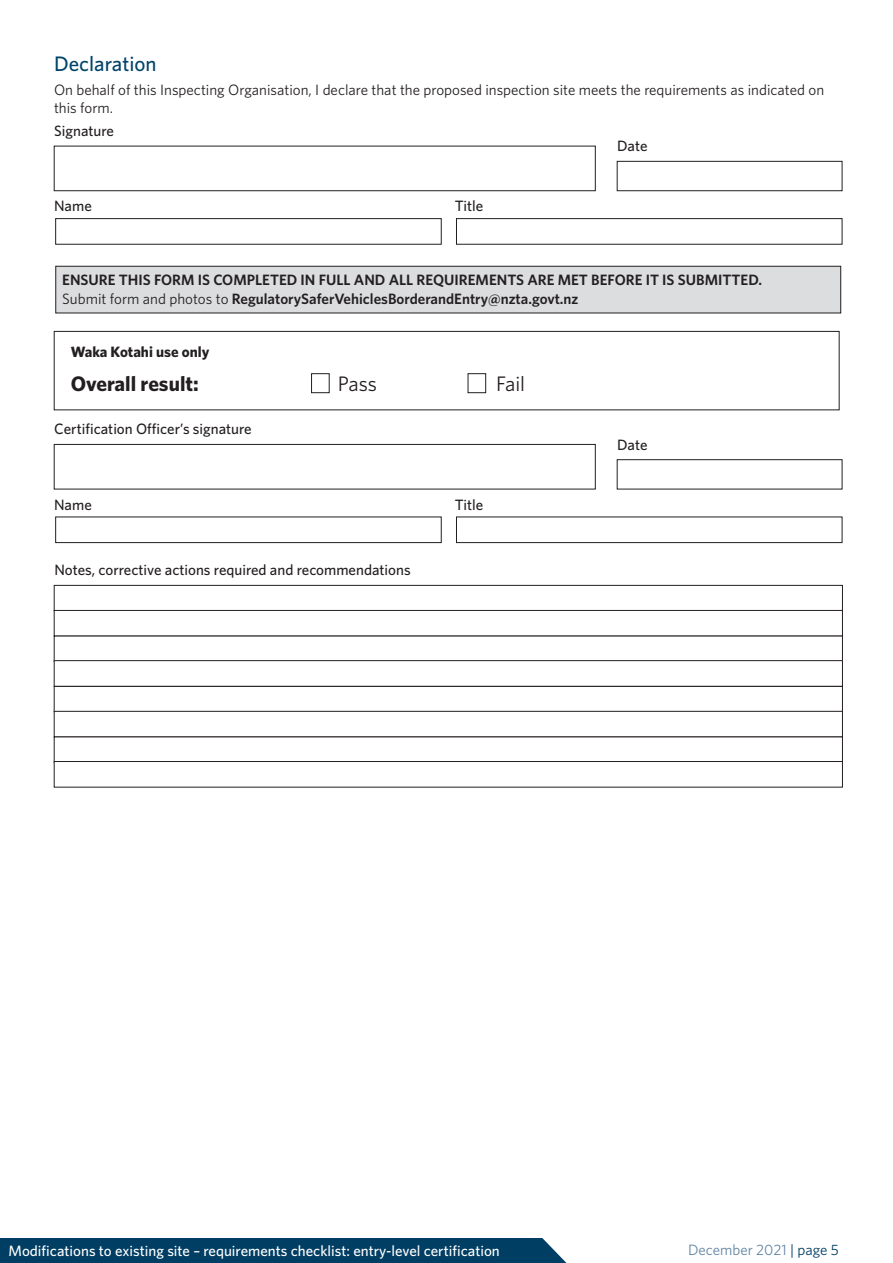
<style>
.page{position:relative;width:893px;height:1263px;background:#fff}
.page>*{position:absolute;margin:0;border:0;box-sizing:border-box;transform-origin:0 0}
.t1{font:700 21px "Whitney";color:#231f20}
.subhead_no_num{font:500 21px "Whitney";color:#00446a}
.t2{font:21px "Whitney";color:#231f20}
.body{font:600 15px "Whitney";color:#231f20}
.t3{font:15px/18px "Whitney";color:#231f20}
.Question{font:500 15px "Whitney";color:#231f20}
.t4{font:500 15px "Whitney";color:#fff}
.t5{font:15px "Whitney";color:#6186a5}
.t6{font:700 15px "Whitney";color:#231f20}
.s1{font-weight:400}
.s2{color:#003e64}
</style>
<div class="page">
<div style="left:0;top:1238px;width:567px;height:25px;background:#003e64"></div>
<svg style="left:542px;top:1238px;width:25px;height:25px"></svg>
<div style="left:54px;top:331px;width:785px;height:79px;border:1px solid #231f20"></div>
<div style="left:311px;top:373px;width:18px;height:20px;border:1px solid #231f20"></div>
<div style="left:468px;top:373px;width:18px;height:20px;border:1px solid #231f20"></div>
<div style="left:617px;top:161px;width:225px;height:30px;border:1px solid #231f20"></div>
<div style="left:54px;top:146px;width:541px;height:45px;border:1px solid #231f20"></div>
<div style="left:55px;top:218px;width:386px;height:26px;border:1px solid #231f20"></div>
<div style="left:456px;top:218px;width:386px;height:26px;border:1px solid #231f20"></div>
<div style="left:617px;top:459px;width:225px;height:30px;border:1px solid #231f20"></div>
<div style="left:54px;top:444px;width:541px;height:45px;border:1px solid #231f20"></div>
<div style="left:55px;top:517px;width:386px;height:26px;border:1px solid #231f20"></div>
<div style="left:456px;top:517px;width:386px;height:26px;border:1px solid #231f20"></div>
<div style="left:54px;top:585px;width:789px;height:26px;border:1px solid #231f20"></div>
<div style="left:54px;top:686px;width:789px;height:26px;border:1px solid #231f20"></div>
<div style="left:54px;top:610px;width:789px;height:26px;border:1px solid #231f20"></div>
<div style="left:54px;top:711px;width:789px;height:26px;border:1px solid #231f20"></div>
<div style="left:54px;top:660px;width:789px;height:26px;border:1px solid #231f20"></div>
<div style="left:54px;top:761px;width:789px;height:26px;border:1px solid #231f20"></div>
<div style="left:56px;top:266px;width:785px;height:47px;background:#dcdddf"></div>
<div style="left:56px;top:266px;width:785px;height:47px;border:1px solid #231f20"></div>
<p class="subhead_no_num" style="left:54px;top:50px;width:104px">Declaration</p>
<p class="t3" style="left:54px;top:80px;width:772px">On behalf of this Inspecting Organisation, I declare that the proposed inspection site meets the requirements as indicated on this form.</p>
<p class="Question" style="left:54px;top:121px;width:61px">Signature</p>
<p class="Question" style="left:54px;top:196px;width:39px">Name</p>
<p class="Question" style="left:455px;top:196px;width:30px">Title</p>
<p class="Question" style="left:617px;top:136px;width:32px">Date</p>
<p class="body" style="left:62px;top:270px;width:701px">ENSURE THIS FORM IS COMPLETED IN FULL AND ALL REQUIREMENTS ARE MET BEFORE IT IS SUBMITTED.</p>
<p class="body" style="left:62px;top:289px;width:518px"><span class="s1">Submit form and photos to</span> RegulatorySaferVehiclesBorderandEntry@nzta.govt.nz</p>
<p class="t6" style="left:71px;top:341px;width:140px">Waka Kotahi use only</p>
<p class="t1" style="left:71px;top:369px;width:129px">Overall result:</p>
<p class="t2" style="left:338px;top:369px;width:41px">Pass</p>
<p class="t2" style="left:496px;top:369px;width:30px">Fail</p>
<p class="Question" style="left:54px;top:419px;width:199px">Certification Officer’s signature</p>
<p class="Question" style="left:54px;top:494px;width:39px">Name</p>
<p class="Question" style="left:455px;top:494px;width:30px">Title</p>
<p class="Question" style="left:54px;top:560px;width:358px">Notes, corrective actions required and recommendations</p>
<p class="Question" style="left:617px;top:434px;width:32px">Date</p>
<p class="t4" style="left:9px;top:1240px;width:493px">Modifications to existing site – requirements checklist: entry-level certification</p>
<p class="t5" style="left:688px;top:1239px;width:152px">December 2021 <span class="s2">| page 5</span></p>
</div>
